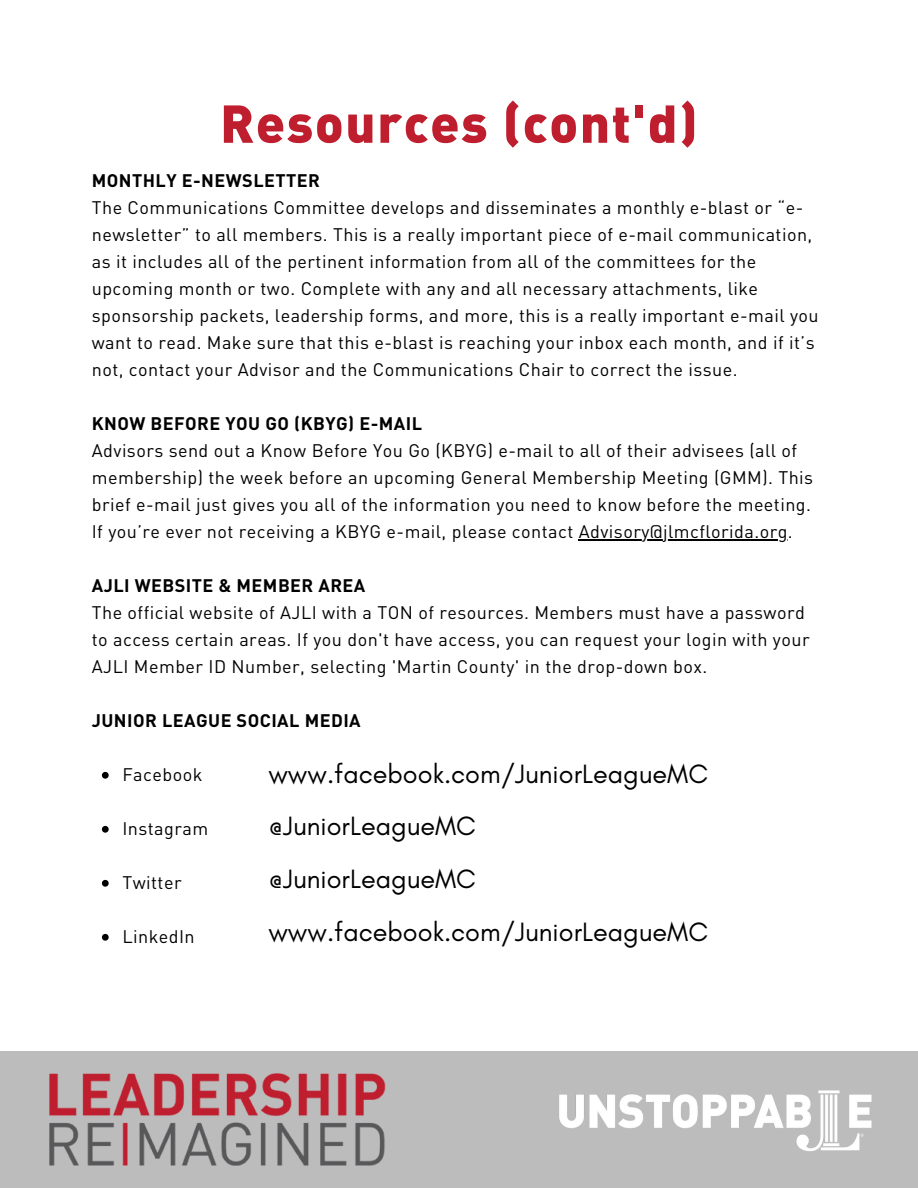
<style>
.page{position:relative;width:918px;height:1188px;background:#fff}
.page>*{position:absolute;margin:0;border:0;box-sizing:border-box;transform-origin:0 0}
.t1{font:900 52.5px "DINOT";letter-spacing:.03em;color:#bf1e2e}
.t2{font:27px "Glacial Indifference";color:#000}
.t3{font:18px/27px "DINOT";letter-spacing:.025em;color:#000}
.t4{font:700 18px "DINOT";letter-spacing:.025em;color:#000}
</style>
<div class="page">
<svg style="left:102px;top:772px;width:7px;height:7px"></svg>
<svg style="left:102px;top:826px;width:7px;height:7px"></svg>
<svg style="left:102px;top:880px;width:7px;height:7px"></svg>
<svg style="left:102px;top:934px;width:7px;height:7px"></svg>
<hr style="left:579px;top:539px;width:209px;height:1px;background:#000">
<div style="left:0;top:1051px;width:918px;height:137px;background:#bcbcbc"></div>
<img style="left:49px;top:1073px;width:337px;height:93px">
<img style="left:559px;top:1090px;width:313px;height:62px">
<p class="t1" style="left:220px;top:88px;width:479px">Resources (cont'd)</p>
<p class="t4" style="left:92px;top:168px;width:230px">MONTHLY E-NEWSLETTER</p>
<p class="t3" style="left:92px;top:193px;width:728px">The Communications Committee develops and disseminates a monthly e-blast or “e&shy;newsletter” to all members. This is a really important piece of e-mail communication, as it includes all of the pertinent information from all of the committees for the upcoming month or two. Complete with any and all necessary attachments, like sponsorship packets, leadership forms, and more, this is a really important e-mail you want to read. Make sure that this e-blast is reaching your inbox each month, and if it’s not, contact your Advisor and the Communications Chair to correct the issue.</p>
<p class="t4" style="left:92px;top:411px;width:332px">KNOW BEFORE YOU GO (KBYG) E-MAIL</p>
<p class="t3" style="left:92px;top:436px;width:723px">Advisors send out a Know Before You Go (KBYG) e-mail to all of their advisees (all of membership) the week before an upcoming General Membership Meeting (GMM). This brief e-mail just gives you all of the information you need to know before the meeting.<br>If you’re ever not receiving a KBYG e-mail, please contact Advisory@jlmcflorida.org.</p>
<p class="t4" style="left:92px;top:573px;width:275px">AJLI WEBSITE &amp; MEMBER AREA</p>
<p class="t3" style="left:92px;top:598px;width:719px">The official website of AJLI with a TON of resources. Members must have a password to access certain areas. If you don't have access, you can request your login with your<br>AJLI Member ID Number, selecting 'Martin County' in the drop-down box.</p>
<p class="t4" style="left:92px;top:708px;width:271px">JUNIOR LEAGUE SOCIAL MEDIA</p>
<p class="t3" style="left:122px;top:760px;width:81px">Facebook</p>
<p class="t3" style="left:122px;top:814px;width:87px">Instagram</p>
<p class="t3" style="left:122px;top:868px;width:61px">Twitter</p>
<p class="t3" style="left:122px;top:922px;width:74px">LinkedIn</p>
<p class="t2" style="left:268px;top:757px;width:441px">www.facebook.com/JuniorLeagueMC</p>
<p class="t2" style="left:268px;top:810px;width:209px">@JuniorLeagueMC</p>
<p class="t2" style="left:268px;top:863px;width:209px">@JuniorLeagueMC</p>
<p class="t2" style="left:268px;top:916px;width:441px">www.facebook.com/JuniorLeagueMC</p>
</div>
